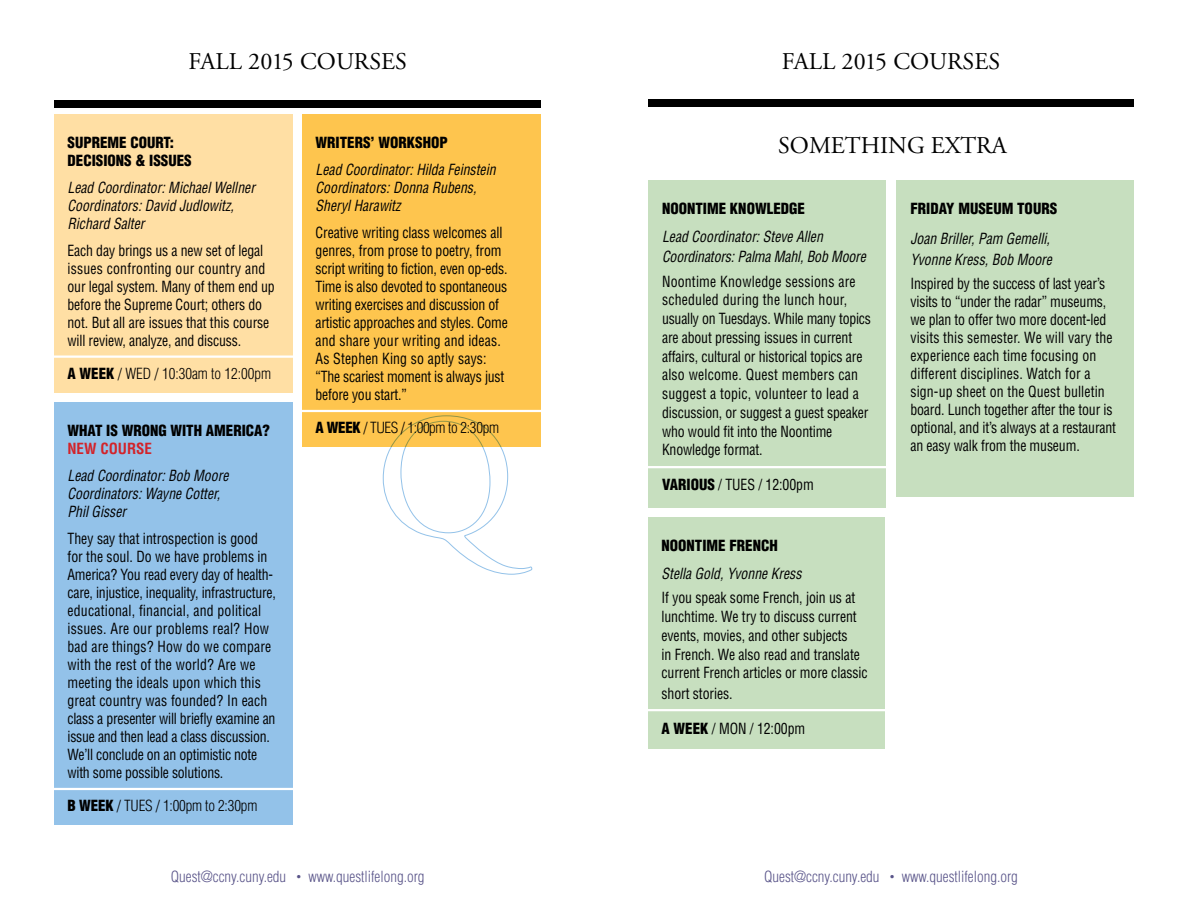
<style>
.page{position:relative;width:1188px;height:918px;background:#fff}
.page>*{position:absolute;margin:0;border:0;box-sizing:border-box;transform-origin:0 0}
.t1{font:24px "Adobe Garamond";color:#000}
.t2{font:condensed 15px/18px "Helvetica";letter-spacing:-.01em;color:#000;scale:.92 1}
.t3{font:italic condensed 15px/18px "Helvetica";color:#000;scale:.92 1}
.t4{font:900 condensed 15px "Helvetica";color:#000}
.t5{font:300 condensed 15px "Helvetica";color:#595489}
.t6{font:300 condensed 15px "Helvetica";letter-spacing:-.01em;color:#000}
.t7{font:700 condensed 15px "Helvetica";color:#d2232a}
.s1{font-weight:900}
.s2{font-size:9px}
</style>
<div class="page">
<div style="left:54px;top:114px;width:238px;height:279px;background:#ffdfa4"></div>
<div style="left:54px;top:100px;width:486px;height:7px;background:#000"></div>
<div style="left:648px;top:99px;width:486px;height:8px;background:#000"></div>
<hr style="left:53px;top:356px;width:245px;height:2px;background:#fff">
<div style="left:54px;top:403px;width:238px;height:422px;background:#93c2e9"></div>
<div style="left:302px;top:114px;width:238px;height:333px;background:#fec54e"></div>
<hr style="left:297px;top:410px;width:249px;height:2px;background:#fff">
<hr style="left:49px;top:788px;width:249px;height:2px;background:#fff">
<svg style="left:383px;top:415px;width:149px;height:160px"></svg>
<div style="left:649px;top:180px;width:237px;height:328px;background:#c7dfbf"></div>
<div style="left:648px;top:517px;width:237px;height:231px;background:#c7dfbf"></div>
<div style="left:897px;top:180px;width:237px;height:317px;background:#c7dfbf"></div>
<hr style="left:638px;top:466px;width:254px;height:2px;background:#fff">
<hr style="left:638px;top:709px;width:254px;height:2px;background:#fff">
<h1 class="t1" style="left:189px;top:48px;width:220px">FALL 2015 COURSES</h1>
<h1 class="t1" style="left:782px;top:48px;width:220px">FALL 2015 COURSES</h1>
<p class="t4" style="left:68px;top:133px;width:17px">SUPREME</p>
<p class="t4" style="left:130px;top:133px;width:18px">COURT</p>
<p class="t4" style="left:170px;top:133px;width:6px">:</p>
<p class="t4" style="left:68px;top:151px;width:17px">DECISIONS</p>
<p class="t4" style="left:135px;top:151px;width:27px">&amp; ISSUES</p>
<p class="t3" style="left:68px;top:179px;width:205px">Lead Coordinator: Michael Wellner<br>Coordinators: David Judlowitz,<br>Richard Salter</p>
<p class="t2" style="left:68px;top:242px;width:227px">Each day brings us a new set of legal issues confronting our country and our legal system. Many of them end up before the Supreme Court; others do not. But all are issues that this course will review, analyze, and discuss.</p>
<p class="t6" style="left:68px;top:364px;width:205px"><span class="s1">A WEEK</span> / WED / 10:30am to 12:00pm</p>
<p class="t4" style="left:68px;top:421px;width:204px">WHAT IS WRONG WITH AMERICA?</p>
<p class="t7" style="left:68px;top:440px;width:86px">NEW COURSE</p>
<p class="t3" style="left:68px;top:467px;width:176px">Lead Coordinator: Bob Moore<br>Coordinators: Wayne Cotter,<br>Phil Gisser</p>
<p class="t2" style="left:68px;top:530px;width:228px">They say that introspection is good for the soul. Do we have problems in America? You read every day of health&shy;care, injustice, inequality, infrastructure, educational, financial, and political issues. Are our problems real? How bad are things? How do we compare with the rest of the world? Are we meeting the ideals upon which this great country was founded? In each class a presenter will briefly examine an issue and then lead a class discussion.<br>We’ll conclude on an optimistic note with some possible solutions.</p>
<p class="t6" style="left:68px;top:797px;width:191px"><span class="s1">B WEEK</span> / TUES / 1:00pm to 2:30pm</p>
<p class="t4" style="left:316px;top:133px;width:134px">WRITERS’ WORKSHOP</p>
<p class="t3" style="left:316px;top:161px;width:197px">Lead Coordinator: Hilda Feinstein<br>Coordinators: Donna Rubens,<br>Sheryl Harawitz</p>
<p class="t2" style="left:316px;top:224px;width:211px">Creative writing class welcomes all genres, from prose to poetry, from script writing to fiction, even op-eds.<br>Time is also devoted to spontaneous writing exercises and discussion of artistic approaches and styles. Come and share your writing and ideas.<br>As Stephen King so aptly says: “The scariest moment is always just before you start.”</p>
<p class="t6" style="left:316px;top:418px;width:185px"><span class="s1">A WEEK</span> / TUES / 1:00pm to 2:30pm</p>
<h1 class="t1" style="left:778px;top:133px;width:230px">SOMETHING EXTRA</h1>
<p class="t4" style="left:662px;top:199px;width:18px">NOONTIME</p>
<p class="t4" style="left:730px;top:199px;width:18px">KNOWLEDGE</p>
<p class="t3" style="left:662px;top:227px;width:223px;line-height:19.5px">Lead Coordinator: Steve Allen<br>Coordinators: Palma Mahl, Bob Moore</p>
<p class="t2" style="left:662px;top:272px;width:229px;line-height:18.8px">Noontime Knowledge sessions are scheduled during the lunch hour, usually on Tuesdays. While many topics are about pressing issues in current affairs, cultural or historical topics are also welcome. Quest members can suggest a topic, volunteer to lead a discussion, or suggest a guest speaker who would fit into the Noontime Knowledge format.</p>
<p class="t2" style="left:662px;top:475px;width:166px"><span class="s1">VARIOUS</span> / TUES / 12:00pm</p>
<p class="t4" style="left:662px;top:536px;width:18px">NOONTIME</p>
<p class="t4" style="left:729px;top:536px;width:17px">FRENCH</p>
<p class="t3" style="left:662px;top:564px;width:154px">Stella Gold, Yvonne Kress</p>
<p class="t2" style="left:662px;top:588px;width:226px;line-height:18.8px">If you speak some French, join us at lunchtime. We try to discuss current events, movies, and other subjects<br>in French. We also read and translate current French articles or more classic</p>
<p class="t2" style="left:662px;top:685px;width:79px">short stories.</p>
<p class="t2" style="left:662px;top:719px;width:158px"><span class="s1">A WEEK</span> / MON / 12:00pm</p>
<p class="t4" style="left:910px;top:199px;width:148px">FRIDAY MUSEUM TOURS</p>
<p class="t3" style="left:910px;top:228px;width:155px;line-height:21px">Joan Briller, Pam Gemelli,<br>Yvonne Kress, Bob Moore</p>
<p class="t2" style="left:910px;top:274px;width:225px">Inspired by the success of last year’s visits to “under the radar” museums, we plan to offer two more docent-led visits this semester. We will vary the experience each time focusing on different disciplines. Watch for a sign-up sheet on the Quest bulletin board. Lunch together after the tour is optional, and it’s always at a restaurant an easy walk from the museum.</p>
<p class="t5" style="left:171px;top:867px;width:255px">Quest@ccny.cuny.edu <span class="s2">•</span> www.questlifelong.org</p>
<p class="t5" style="left:764px;top:867px;width:255px">Quest@ccny.cuny.edu <span class="s2">•</span> www.questlifelong.org</p>
</div>
